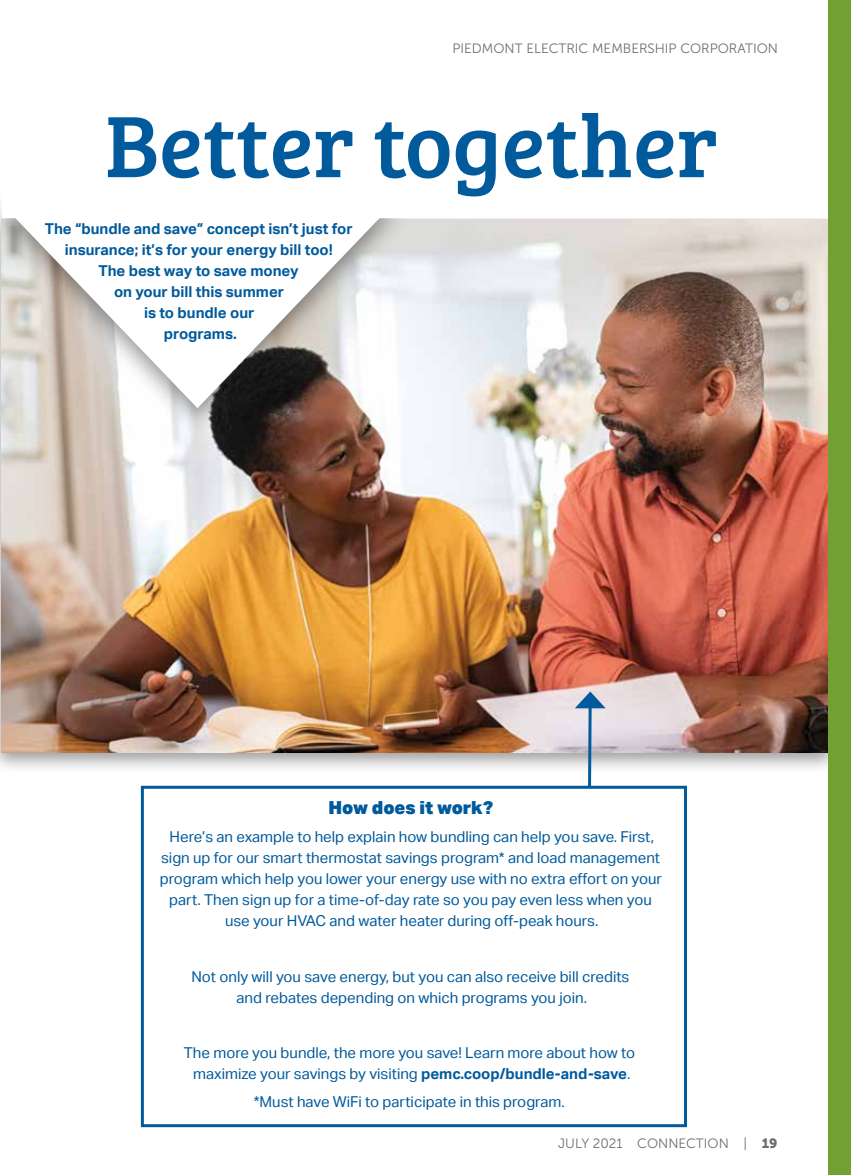
<style>
.page{position:relative;width:851px;height:1175px;background:#fff}
.page>*{position:absolute;margin:0;border:0;box-sizing:border-box;transform-origin:0 0}
.t1{font:90px "Bree Serif";color:#005a9c}
.t2{font:900 18px "Aktiv Grotesk";color:#005a9c}
.t3{font:15px/21px "Aktiv Grotesk";color:#005a9c;text-align:center}
.t4{font:700 15px/21px "Aktiv Grotesk";color:#005a9c;text-align:center}
.t5{font:13.5px "Museo Sans 300";color:#6d6e71}
.s1{font-weight:700}
.s2{font-family:"Museo Sans 900"}
</style>
<div class="page">
<div style="left:0;top:211px;width:844px;height:563px;background:#000;opacity:.4"></div>
<img style="left:1px;top:219px;width:826px;height:533px">
<div style="left:0;top:188px;width:412px;height:246px;background:#000;opacity:.46"></div>
<svg style="left:2px;top:204px;width:391px;height:204px"></svg>
<div style="left:3px;top:0;width:847px;height:217px;background:#fff"></div>
<div style="left:141px;top:785px;width:546px;height:342px;border:3px solid #005a9c"></div>
<svg style="left:574px;top:691px;width:31px;height:98px"></svg>
<div style="left:827px;top:0;width:23px;height:1174px;background:#73a033"></div>
<p class="t5" style="left:452px;top:41px;width:327px">PIEDMONT ELECTRIC MEMBERSHIP CORPORATION</p>
<h1 class="t1" style="left:105px;top:80px;width:615px">Better together</h1>
<p class="t4" style="left:45px;top:218px;width:309px">The “bundle and save” concept isn’t just for insurance; it’s for your energy bill too!<br>The best way to save money<br>on your bill this summer<br>is to bundle our<br>programs.</p>
<p class="t2" style="left:328px;top:796px;width:166px">How does it work?</p>
<p class="t3" style="left:160px;top:826px;width:503px">Here’s an example to help explain how bundling can help you save. First, sign up for our smart thermostat savings program* and load management program which help you lower your energy use with no extra effort on your part. Then sign up for a time-of-day rate so you pay even less when you use your HVAC and water heater during off-peak hours.</p>
<p class="t3" style="left:191px;top:965px;width:439px">Not only will you save energy, but you can also receive bill credits and rebates depending on which programs you join.</p>
<p class="t3" style="left:184px;top:1042px;width:453px">The more you bundle, the more you save! Learn more about how to maximize your savings by visiting <span class="s1">pemc.coop/bundle-and-save</span>.</p>
<p class="t3" style="left:254px;top:1091px;width:312px">*Must have WiFi to participate in this program.</p>
<p class="t5" style="left:558px;top:1136px;width:221px">JULY 2021 CONNECTION | <span class="s2">19</span></p>
</div>
